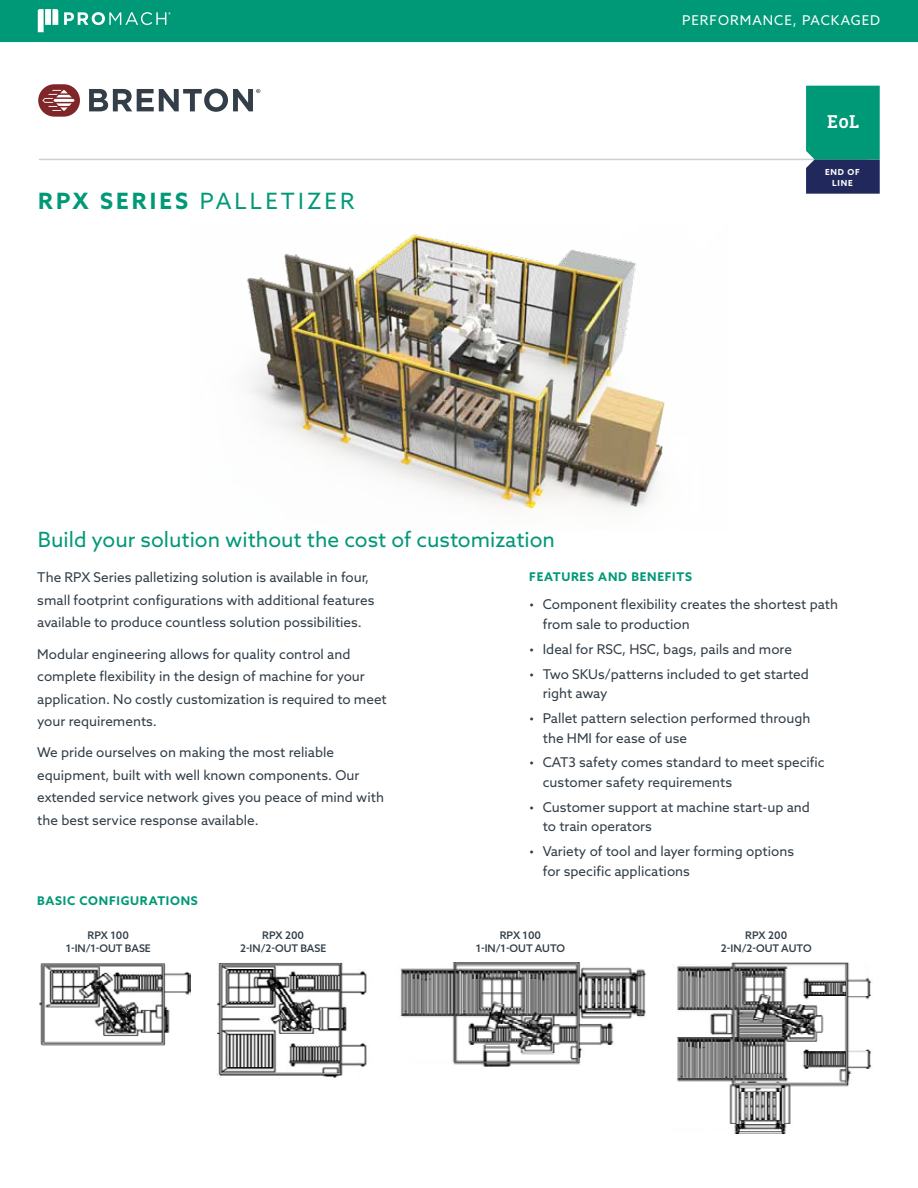
<style>
.page{position:relative;width:918px;height:1188px;background:#fff}
.page>*{position:absolute;margin:0;border:0;box-sizing:border-box;transform-origin:0 0}
.t1{font:22.5px "Azo Sans";letter-spacing:.14em;color:#097}
.t2{font:21px "Azo Sans";color:#097}
.t3{font:500 19.05px "Vista Slab OTCE";color:#fff}
.t4{font:13.5px/22.5px "Azo Sans";color:#323e48}
.t5{font:13.5px "Azo Sans";letter-spacing:.075em;color:#fff}
.t6{font:700 12px "Azo Sans";letter-spacing:.06em;color:#097}
.t7{font:500 10.5px/12.6px "Azo Sans";color:#323e48;text-align:center}
.t8{font:700 8.4px/11.9px "Azo Sans";letter-spacing:.09em;color:#fff;text-align:center}
.s1{font-weight:700}
</style>
<div class="page">
<svg style="left:89px;top:89px;width:171px;height:23px"></svg>
<div style="left:38px;top:84px;width:42px;height:33px;background:#802629;border-radius:16px"></div>
<svg style="left:42px;top:90px;width:33px;height:21px"></svg>
<hr style="left:39px;top:159px;width:828px;height:1px;background:#d0cfcd">
<svg style="left:806px;top:86px;width:74px;height:108px;background:#0e7771"></svg>
<img style="left:677px;top:962px;width:195px;height:172px">
<img style="left:400px;top:963px;width:246px;height:104px">
<img style="left:217px;top:962px;width:150px;height:115px">
<img style="left:247px;top:233px;width:418px;height:277px">
<img style="left:39px;top:963px;width:152px;height:83px">
<div style="left:0;top:0;width:918px;height:42px;background:#097"></div>
<p class="t5" style="left:682px;top:11px;width:200px">PERFORMANCE, PACKAGED</p>
<h3 class="t3" style="left:827px;top:111px;width:34px">EoL</h3>
<h1 class="t1" style="left:38px;top:187px;width:318px"><span class="s1">RPX SERIES</span> PALLETIZER</h1>
<h2 class="t2" style="left:38px;top:526px;width:519px">Build your solution without the cost of customization</h2>
<p class="t8" style="left:825px;top:165px;width:36px">END OF<br>LINE</p>
<p class="t4" style="left:37px;top:566px;width:339px">The RPX Series palletizing solution is available in four, small footprint configurations with additional features available to produce countless solution possibilities.</p>
<p class="t4" style="left:37px;top:642px;width:351px">Modular engineering allows for quality control and complete flexibility in the design of machine for your application. No costly customization is required to meet your requirements.</p>
<p class="t4" style="left:37px;top:741px;width:348px">We pride ourselves on making the most reliable equipment, built with well known components. Our extended service network gives you peace of mind with the best service response available.</p>
<p class="t6" style="left:529px;top:569px;width:164px">FEATURES AND BENEFITS</p>
<p class="t4" style="left:543px;top:595px;width:297px;line-height:19.5px;text-indent:-14px">• Component flexibility creates the shortest path from sale to production</p>
<p class="t4" style="left:529px;top:638px;width:264px">• Ideal for RSC, HSC, bags, pails and more</p>
<p class="t4" style="left:543px;top:664px;width:268px;line-height:19.5px;text-indent:-14px">• Two SKUs/patterns included to get started right away</p>
<p class="t4" style="left:543px;top:708px;width:269px;line-height:19.5px;text-indent:-14px">• Pallet pattern selection performed through the HMI for ease of use</p>
<p class="t4" style="left:543px;top:753px;width:283px;line-height:19.5px;text-indent:-14px">• CAT3 safety comes standard to meet specific customer safety requirements</p>
<p class="t4" style="left:543px;top:797px;width:269px;line-height:19.5px;text-indent:-14px">• Customer support at machine start-up and to train operators</p>
<p class="t4" style="left:543px;top:841px;width:253px;line-height:19.5px;text-indent:-14px">• Variety of tool and layer forming options for specific applications</p>
<p class="t6" style="left:37px;top:892px;width:162px">BASIC CONFIGURATIONS</p>
<p class="t7" style="left:66px;top:929px;width:87px">RPX 100<br>1-IN/1-OUT BASE</p>
<p class="t7" style="left:240px;top:929px;width:88px">RPX 200<br>2-IN/2-OUT BASE</p>
<p class="t7" style="left:476px;top:929px;width:91px">RPX 100<br>1-IN/1-OUT AUTO</p>
<p class="t7" style="left:721px;top:929px;width:92px">RPX 200<br>2-IN/2-OUT AUTO</p>
</div>
